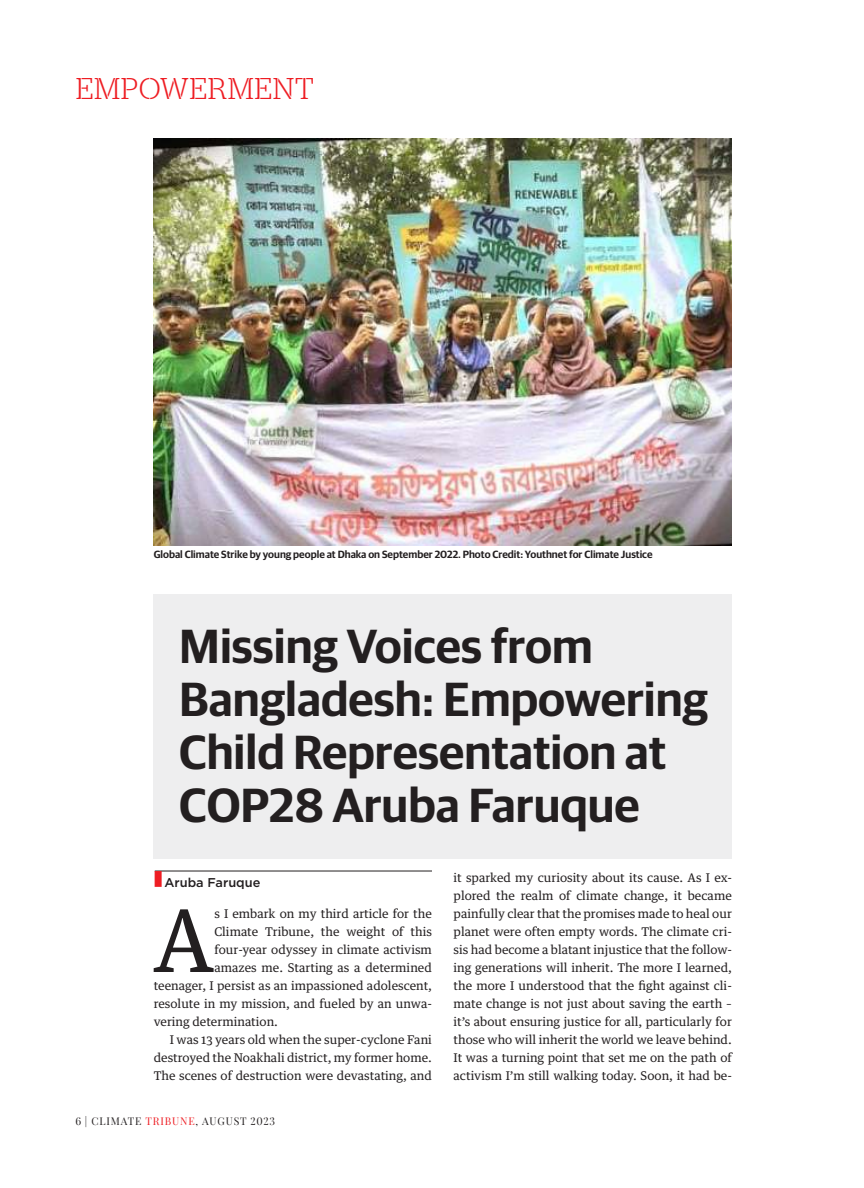
<style>
.page{position:relative;width:864px;height:1188px;background:#fff}
.page>*{position:absolute;margin:0;border:0;box-sizing:border-box;transform-origin:0 0}
.t1{font:86.85px "Guardian Text Egyp";color:#231f20}
.t2{font:600 48px/52.8px "Guardian Sans";color:#231f20}
.t3{font:300 30px "Stag Stencil";letter-spacing:.02em;color:#ee1d23}
.t4{font:500 12.75px "Gotham";color:#231f20}
.t5{font:12px/18px "Guardian Text Egyp";color:#231f20;text-align:justify}
.t6{font:600 10.5px "Guardian Sans";color:#231f20}
.t7{font:10.5px "Playfair Display";letter-spacing:.08em;color:#231f20}
.s1{color:#ee1d23}
</style>
<div class="page">
<div style="left:154px;top:595px;width:578px;height:264px;background:#eeeeef"></div>
<img style="left:154px;top:138px;width:578px;height:408px">
<hr style="left:155px;top:871px;width:277px;height:1px;background:#231f20">
<h3 class="t3" style="left:76px;top:72px;width:240px">EMPOWERMENT</h3>
<p class="t6" style="left:154px;top:547px;width:500px">Global Climate Strike by young people at Dhaka on September 2022. Photo Credit: Youthnet for Climate Justice</p>
<h2 class="t2" style="left:179px;top:616px;width:530px">Missing Voices from<br>Bangladesh: Empowering<br>Child Representation at<br>COP28 Aruba Faruque</h2>
<p class="t4" style="left:154px;top:874px;width:108px"><span class="s1">■</span> Aruba Faruque</p>
<h1 class="t1" style="left:153px;top:868px;width:63px">A</h1>
<p class="t5" style="left:214px;top:903px;width:219px">s I embark on my third article for the</p>
<p class="t5" style="left:214px;top:921px;width:219px">Climate Tribune, the weight of this</p>
<p class="t5" style="left:214px;top:939px;width:219px">four-year odyssey in climate activism</p>
<p class="t5" style="left:214px;top:957px;width:219px">amazes me. Starting as a determined</p>
<p class="t5" style="left:154px;top:975px;width:280px">teenager, I persist as an impassioned adolescent,</p>
<p class="t5" style="left:154px;top:993px;width:280px">resolute in my mission, and fueled by an unwa-</p>
<p class="t5" style="left:154px;top:1011px;width:126px">vering determination.</p>
<p class="t5" style="left:170px;top:1029px;width:264px">I was 13 years old when the super-cyclone Fani</p>
<p class="t5" style="left:154px;top:1047px;width:280px">destroyed the Noakhali district, my former home.</p>
<p class="t5" style="left:154px;top:1065px;width:280px">The scenes of destruction were devastating, and</p>
<p class="t7" style="left:76px;top:1115px;width:201px">6 | CLIMATE <span class="s1">TRIBUNE</span>, AUGUST 2023</p>
<p class="t5" style="left:454px;top:867px;width:280px">it sparked my curiosity about its cause. As I ex&shy;plored the realm of climate change, it became painfully clear that the promises made to heal our planet were often empty words. The climate cri&shy;sis had become a blatant injustice that the follow&shy;ing generations will inherit. The more I learned, the more I understood that the fight against cli&shy;mate change is not just about saving the earth – it’s about ensuring justice for all, particularly for those who will inherit the world we leave behind.<br>It was a turning point that set me on the path of activism I’m still walking today. Soon, it had be-</p>
</div>
